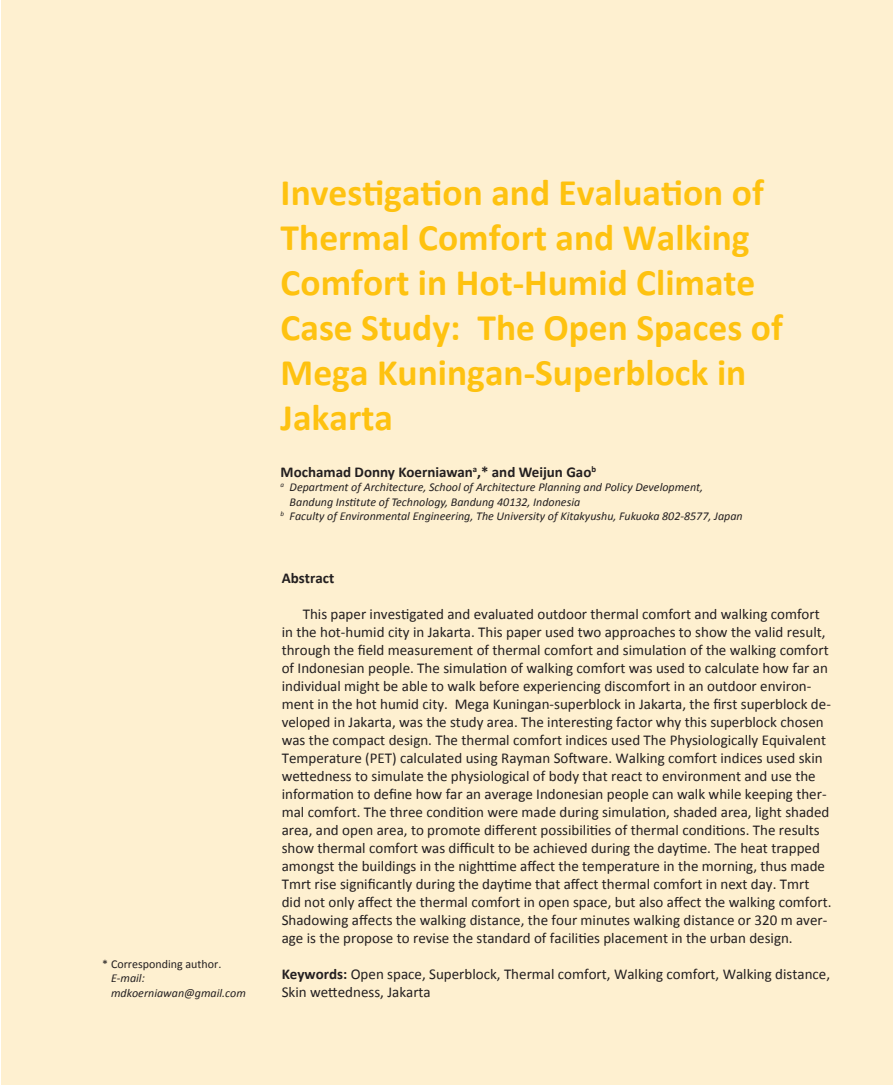
<style>
.page{position:relative;width:893px;height:1085px;background:#fff}
.page>*{position:absolute;margin:0;border:0;box-sizing:border-box;transform-origin:0 0}
.t1{font:700 37.5px/45px "Calibri";color:#fec210}
.t2{font:15px/18px "Calibri";color:#231f20}
.t3{font:700 15px "Calibri";color:#231f20}
.t4{font:italic 12px/14.4px "Calibri";color:#231f20}
.t5{font:12px "Calibri";color:#231f20}
.s1{font-weight:700}
</style>
<div class="page">
<div style="left:1px;top:0;width:892px;height:1084px;background:#fef0d0"></div>
<p class="t5" style="left:102px;top:956px;width:121px">* Corresponding author.</p>
<p class="t4" style="left:111px;top:970px;width:136px">E-mail: mdkoerniawan@gmail.com</p>
<h1 class="t1" style="left:281px;top:170px;width:504px">Investigation and Evaluation of<br>Thermal Comfort and Walking<br>Comfort in Hot-Humid Climate<br>Case Study: The Open Spaces of<br>Mega Kuningan-Superblock in<br>Jakarta</h1>
<p class="t3" style="left:281px;top:462px;width:317px">Mochamad Donny Koerniawan<sup>a</sup>,* and Weijun Gao<sup>b</sup></p>
<p class="t4" style="left:281px;top:479px;width:424px"><sup>a</sup> Department of Architecture, School of Architecture Planning and Policy Development,</p>
<p class="t4" style="left:290px;top:494px;width:292px">Bandung Institute of Technology, Bandung 40132, Indonesia</p>
<p class="t4" style="left:281px;top:508px;width:464px"><sup>b</sup> Faculty of Environmental Engineering, The University of Kitakyushu, Fukuoka 802-8577, Japan</p>
<p class="t3" style="left:282px;top:568px;width:54px">Abstract</p>
<p class="t2" style="left:282px;top:605px;width:551px;text-indent:21px">This paper investigated and evaluated outdoor thermal comfort and walking comfort in the hot-humid city in Jakarta. This paper used two approaches to show the valid result, through the field measurement of thermal comfort and simulation of the walking comfort of Indonesian people. The simulation of walking comfort was used to calculate how far an individual might be able to walk before experiencing discomfort in an outdoor environ&shy;ment in the hot humid city. Mega Kuningan-superblock in Jakarta, the first superblock de&shy;veloped in Jakarta, was the study area. The interesting factor why this superblock chosen was the compact design. The thermal comfort indices used The Physiologically Equivalent Temperature (PET) calculated using Rayman Software. Walking comfort indices used skin wettedness to simulate the physiological of body that react to environment and use the information to define how far an average Indonesian people can walk while keeping ther&shy;mal comfort. The three condition were made during simulation, shaded area, light shaded area, and open area, to promote different possibilities of thermal conditions. The results show thermal comfort was difficult to be achieved during the daytime. The heat trapped amongst the buildings in the nighttime affect the temperature in the morning, thus made Tmrt rise significantly during the daytime that affect thermal comfort in next day. Tmrt did not only affect the thermal comfort in open space, but also affect the walking comfort.<br>Shadowing affects the walking distance, the four minutes walking distance or 320 m aver&shy;age is the propose to revise the standard of facilities placement in the urban design.</p>
<p class="t2" style="left:282px;top:965px;width:550px"><span class="s1">Keywords:</span> Open space, Superblock, Thermal comfort, Walking comfort, Walking distance,<br>Skin wettedness, Jakarta</p>
</div>
